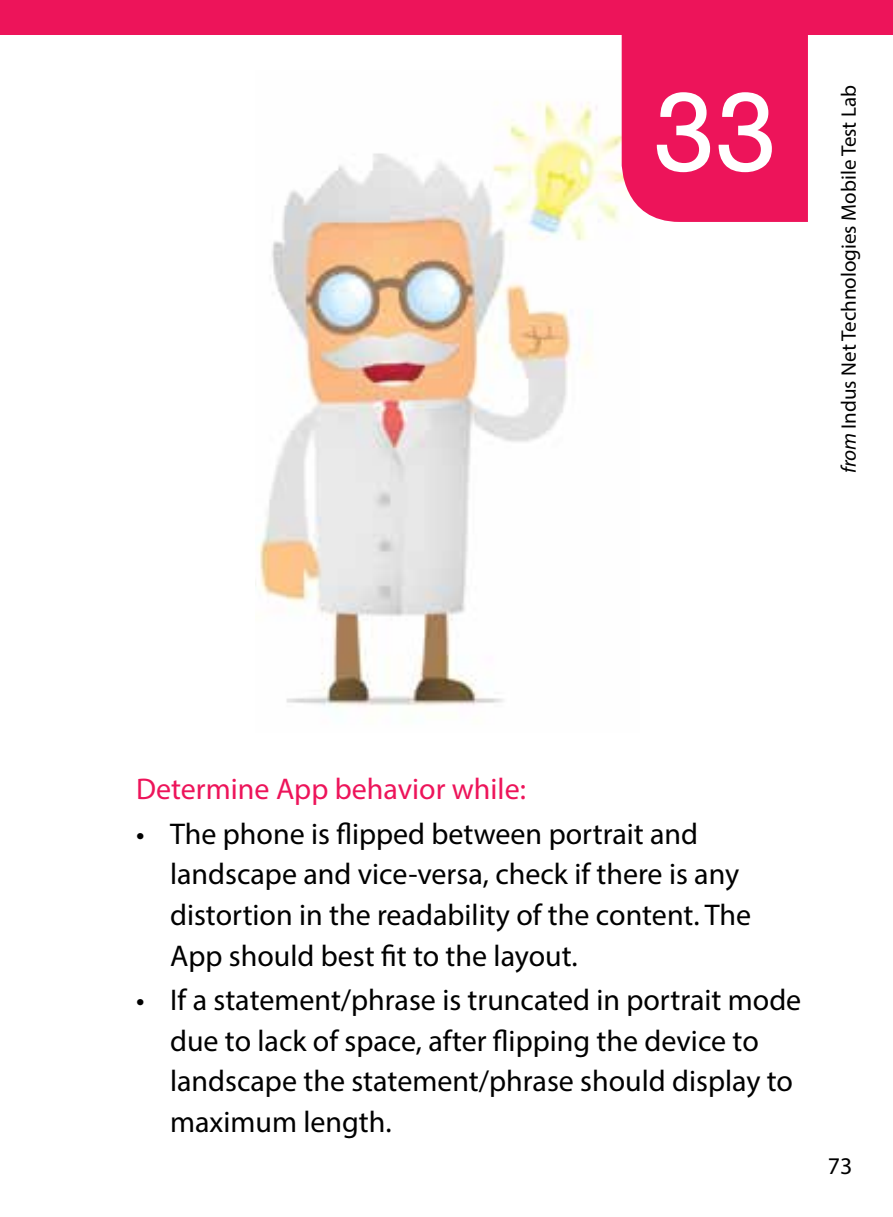
<style>
.page{position:relative;width:893px;height:1217px;background:#fff}
.page>*{position:absolute;margin:0;border:0;box-sizing:border-box;transform-origin:0 0}
.t1{font:114px "Rockwell";color:#fff}
.t2{font:30px/40.5px "Myriad Pro";color:#000}
.t3{font:30px "Myriad Pro";color:#ed145a}
.t4{font:24px "Myriad Pro";color:#000}
.t5{font:21px "Myriad Pro";color:#000}
.s1{font-style:italic}
</style>
<div class="page">
<img style="left:255px;top:70px;width:367px;height:638px">
<div style="left:622px;top:34px;width:186px;height:188px;background:#ed145a"></div>
<div style="left:0;top:0;width:893px;height:34px;background:#ed145a"></div>
<h1 class="t1" style="left:653px;top:67px;width:125px">33</h1>
<p class="t5" style="left:836px;top:473px;width:389px;rotate:-90deg"><span class="s1">from</span> Indus Net Technologies Mobile Test Lab</p>
<p class="t3" style="left:136px;top:770px;width:391px">Determine App behavior while:</p>
<p class="t2" style="left:170px;top:812px;width:582px;text-indent:-34px">• The phone is flipped between portrait and landscape and vice-versa, check if there is any distortion in the readability of the content. The App should best fit to the layout.</p>
<p class="t2" style="left:170px;top:979px;width:633px;text-indent:-34px">• If a statement/phrase is truncated in portrait mode due to lack of space, after flipping the device to landscape the statement/phrase should display to maximum length.</p>
<p class="t4" style="left:828px;top:1151px;width:26px">73</p>
</div>
